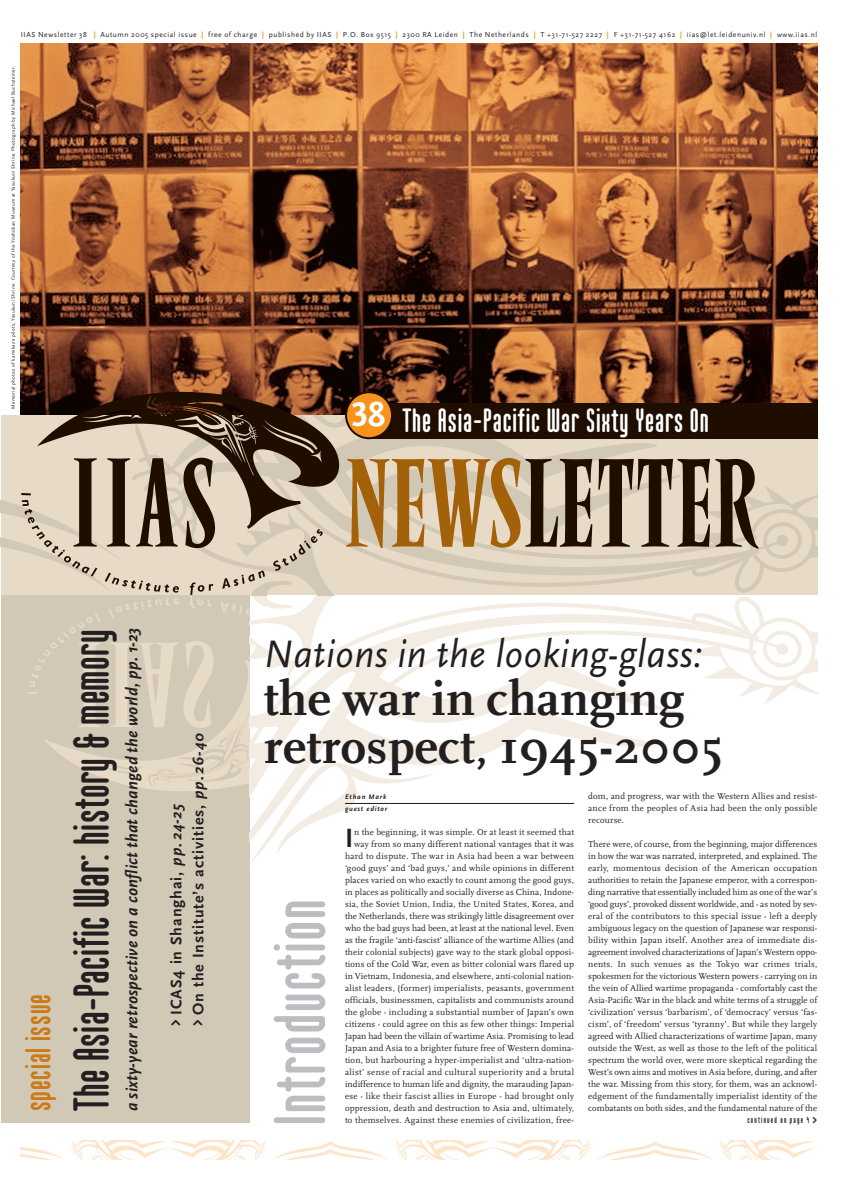
<style>
.page{position:relative;width:858px;height:1190px;background:#fff}
.page>*{position:absolute;margin:0;border:0;box-sizing:border-box;transform-origin:0 0}
.t1{font:65px "Marten";letter-spacing:.03em;color:#bcbdc0}
.t2{font:700 50px/48px "Scala";letter-spacing:.005em;color:#231f20}
.t3{font:45px "Marten";letter-spacing:.01em;color:#231f20}
.t4{font:italic 40px "Scala Sans";letter-spacing:.015em;color:#231f20;scale:.96 1}
.t5{font:32px "Marten";letter-spacing:.03em;color:#cb7a16}
.t6{font:30px "Marten";letter-spacing:.03em;color:#fff}
.t7{font:700 27.6px "Scala Sans";color:#231f20}
.t8{font:italic 700 17px "Scala Sans";letter-spacing:.015em;color:#231f20;scale:.96 1}
.t9{font:700 16px/22px "Scala Sans";letter-spacing:.055em;color:#231f20}
.t10{font:9px/12px "Scala";letter-spacing:.02em;color:#231f20;text-align:justify}
.t11{font:8px "Marten";letter-spacing:.15em;color:#231f20}
.t12{font:7.5px "Scala Sans";letter-spacing:.075em;color:#231f20}
.t13{font:italic 700 7px/12px "Scala Sans";letter-spacing:.11em;color:#231f20}
.t14{font:5px "Scala Sans";letter-spacing:.065em;color:#231f20}
.s1{font-weight:700;color:#f7931d}
.s2{font-family:"Scala IIA Ssans"}
.s3{font-family:"Marten";font-weight:400;font-size:20px}
.s4{font-style:italic}
.s5{font-size:14px}
</style>
<div class="page">
<div style="left:1px;top:595px;width:249px;height:528px;background:#d2c8b6"></div>
<img style="left:28px;top:596px;width:222px;height:196px">
<img style="left:21px;top:43px;width:796px;height:372px">
<img style="left:250px;top:596px;width:567px;height:268px">
<img style="left:1px;top:415px;width:816px;height:180px">
<hr style="left:345px;top:803px;width:229px;height:1px;background:#231f20">
<img style="left:21px;top:1140px;width:148px;height:19px">
<svg style="left:169px;top:1140px;width:162px;height:19px"></svg>
<svg style="left:331px;top:1140px;width:162px;height:19px"></svg>
<svg style="left:493px;top:1140px;width:162px;height:19px"></svg>
<svg style="left:655px;top:1140px;width:162px;height:19px"></svg>
<img style="left:345px;top:457px;width:414px;height:91px">
<img style="left:22px;top:391px;width:318px;height:205px">
<div style="left:369px;top:403px;width:448px;height:36px;background:#1f0e00"></div>
<svg style="left:345px;top:391px;width:48px;height:48px;background:#b66f1e"></svg>
<p class="t12" style="left:21px;top:31px;width:798px">IIAS Newsletter 38 <span class="s1">|</span> Autumn 2005 special issue <span class="s1">|</span> free of charge <span class="s1">|</span> published by IIAS <span class="s1">|</span> P.O. Box 9515 <span class="s1">|</span> 2300 RA Leiden <span class="s1">|</span> The Netherlands <span class="s1">|</span> T +31-71-527 2227 <span class="s1">|</span> F +31-71-527 4162 <span class="s1">|</span> iias@let.leidenuniv.nl <span class="s1">|</span> www.iias.nl</p>
<p class="t14" style="left:11px;top:409px;width:344px;rotate:-90deg">Memorial photos of kamikaze pilots, Yasukuni Shrine. Courtesy of the Y<span class="s2">t</span>sh<span class="s2">t</span>kan Museum at Yasukuni Shrine. Photograph by Michael Buchsteiner.</p>
<p class="t6" style="left:351px;top:407px;width:359px"><sup>38</sup> The Asia-Pacific War Sixty Years On</p>
<p class="t5" style="left:24px;top:1111px;width:118px;rotate:-90deg">special issue</p>
<p class="t3" style="left:71px;top:1111px;width:483px;rotate:-90deg">The Asia-Pacific War: history &amp; memory</p>
<p class="t8" style="left:125px;top:1111px;width:505px;rotate:-90deg">a sixty-year retrospective on a conflict that changed the world, pp. 1-23</p>
<p class="t9" style="left:167px;top:1026px;width:294px;rotate:-90deg"><span class="s3">&gt;</span> ICAS4 in Shanghai, <span class="s4">pp.24-25<br></span><span class="s3">&gt;</span> On the Institute’s activities, <span class="s4">pp.26-40</span></p>
<p class="t4" style="left:264px;top:638px;width:459px">Nations in the looking-glass:</p>
<p class="t2" style="left:264px;top:682px;width:460px">the war in changing retrospect, 1945-2005</p>
<p class="t1" style="left:271px;top:1125px;width:227px;rotate:-90deg">Introduction</p>
<p class="t13" style="left:345px;top:791px;width:44px">Ethan Mark guest editor</p>
<p class="t7" style="left:345px;top:827px;width:10px">I</p>
<p class="t10" style="left:345px;top:827px;width:231px;text-align:right">n the beginning, it was simple. Or at least it seemed that way from so many different national vantages that it was hard to dispute. The war in Asia had been a war between ‘good guys’ and ‘bad guys,’ and while opinions in different places varied on who exactly to count among the good guys, in places as politically and socially diverse as China, Indone&shy;sia, the Soviet Union, India, the United States, Korea, and the Netherlands, there was strikingly little disagreement over who the bad guys had been, at least at the national level. Even as the fragile ‘anti-fascist’ alliance of the wartime Allies (and their colonial subjects) gave way to the stark global opposi&shy;tions of the Cold War, even as bitter colonial wars flared up in Vietnam, Indonesia, and elsewhere, anti-colonial nation&shy;alist leaders, (former) imperialists, peasants, government officials, businessmen, capitalists and communists around the globe - including a substantial number of Japan’s own citizens - could agree on this as few other things: Imperial Japan had been the villain of wartime Asia. Promising to lead Japan and Asia to a brighter future free of Western domina&shy;tion, but harbouring a hyper-imperialist and ‘ultra-nation&shy;alist’ sense of racial and cultural superiority and a brutal indifference to human life and dignity, the marauding Japan&shy;ese - like their fascist allies in Europe - had brought only oppression, death and destruction to Asia and, ultimately, to themselves. Against these enemies of civilization, free-</p>
<p class="t10" style="left:588px;top:791px;width:231px">dom, and progress, war with the Western Allies and resist&shy;ance from the peoples of Asia had been the only possible recourse.</p>
<p class="t10" style="left:588px;top:839px;width:231px">There were, of course, from the beginning, major differences in how the war was narrated, interpreted, and explained. The early, momentous decision of the American occupation authorities to retain the Japanese emperor, with a correspon&shy;ding narrative that essentially included him as one of the war’s ‘good guys’, provoked dissent worldwide, and - as noted by sev&shy;eral of the contributors to this special issue - left a deeply ambiguous legacy on the question of Japanese war responsi&shy;bility within Japan itself. Another area of immediate dis&shy;agreement involved characterizations of Japan’s Western oppo&shy;nents. In such venues as the Tokyo war crimes trials, spokesmen for the victorious Western powers - carrying on in the vein of Allied wartime propaganda - comfortably cast the Asia-Pacific War in the black and white terms of a struggle of ‘civilization’ versus ‘barbarism’, of ‘democracy’ versus ‘fas&shy;cism’, of ‘freedom’ versus ‘tyranny’. But while they largely agreed with Allied characterizations of wartime Japan, many outside the West, as well as those to the left of the political spectrum the world over, were more skeptical regarding the West’s own aims and motives in Asia before, during, and after the war. Missing from this story, for them, was an acknowl&shy;edgement of the fundamentally imperialist identity of the combatants on both sides, and the fundamental nature of the</p>
<p class="t11" style="left:747px;top:1117px;width:71px">continued on page 4 <span class="s5">&gt;</span></p>
</div>
